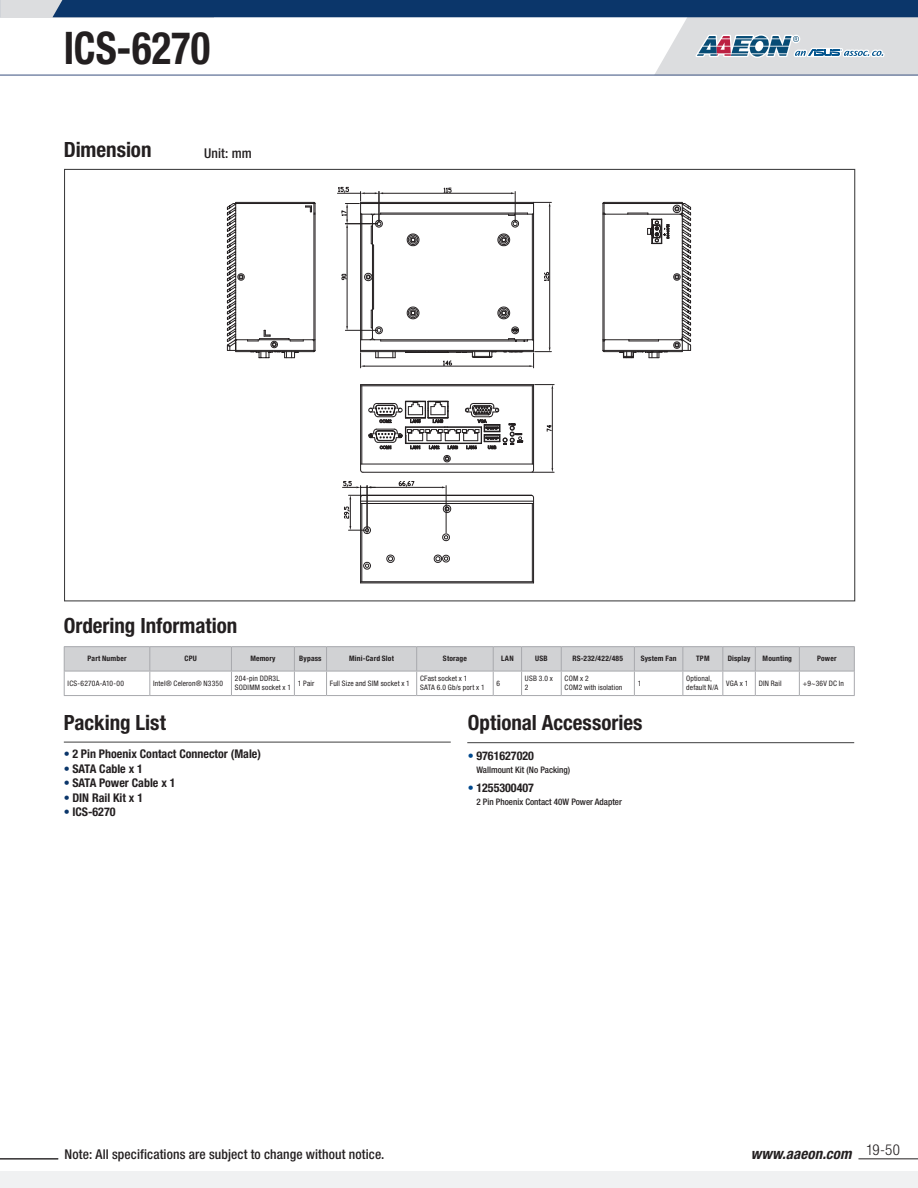
<style>
.page{position:relative;width:918px;height:1188px;background:#fff}
.page>*{position:absolute;margin:0;border:0;box-sizing:border-box;transform-origin:0 0}
.t1{font:700 condensed 45px "Helvetica Neue";color:#231f20;scale:.9 1}
.t2{font:700 condensed 21px "Helvetica Neue";color:#231f20}
.t3{font:italic 700 condensed 15px "Helvetica Neue";letter-spacing:.005em;color:#231f20}
.t4{font:500 condensed 13.5px "Helvetica Neue";letter-spacing:.01em;color:#231f20}
.t5{font:700 condensed 12px "Helvetica Neue";color:#231f20}
.t6{font:500 condensed 9px "Helvetica Neue";color:#231f20}
.t7{font:condensed 7.5px/9px "Helvetica Neue";letter-spacing:.025em;color:#231f20}
.t8{font:700 condensed 7.5px "Helvetica Neue";letter-spacing:.025em;color:#231f20}
.s1{color:#0b366a}
.s2{color:#01498e}
</style>
<div class="page">
<div style="left:0;top:0;width:214px;height:17px;background:#dcdddf"></div>
<hr style="left:858px;top:1158px;width:60px;height:1px;background:#231f20">
<div style="left:0;top:1172px;width:918px;height:16px;background:#f0f1f2"></div>
<hr style="left:0;top:1158px;width:58px;height:1px;background:#231f20">
<svg style="left:0;top:0;width:1px;height:17px"></svg>
<svg style="left:53px;top:0;width:865px;height:75px"></svg>
<hr style="left:0;top:75px;width:918px;height:1px;background:#39507e">
<svg style="left:64px;top:646px;width:791px;height:50px"></svg>
<hr style="left:522px;top:695px;width:39px;height:1px;background:#a8a9ad">
<hr style="left:561px;top:695px;width:73px;height:1px;background:#a8a9ad">
<hr style="left:634px;top:695px;width:49px;height:1px;background:#a8a9ad">
<hr style="left:683px;top:695px;width:40px;height:1px;background:#a8a9ad">
<hr style="left:723px;top:695px;width:32px;height:1px;background:#a8a9ad">
<hr style="left:755px;top:695px;width:44px;height:1px;background:#a8a9ad">
<hr style="left:799px;top:695px;width:56px;height:1px;background:#a8a9ad">
<hr style="left:64px;top:742px;width:387px;height:1px;background:#3e3e3f">
<hr style="left:467px;top:742px;width:387px;height:1px;background:#3e3e3f">
<hr style="left:365px;top:366px;width:164px;height:1px;background:#231f20">
<svg style="left:360px;top:353px;width:5px;height:15px"></svg>
<hr style="left:549px;top:207px;width:1px;height:140px;background:#231f20">
<svg style="left:534px;top:202px;width:17px;height:5px"></svg>
<svg style="left:544px;top:272px;width:5px;height:9px"></svg>
<hr style="left:515px;top:192px;width:1px;height:30px;background:#231f20">
<hr style="left:383px;top:193px;width:128px;height:1px;background:#231f20">
<svg style="left:443px;top:187px;width:9px;height:6px"></svg>
<hr style="left:446px;top:486px;width:1px;height:47px;background:#231f20">
<hr style="left:371px;top:487px;width:71px;height:1px;background:#231f20">
<svg style="left:399px;top:481px;width:16px;height:6px"></svg>
<svg style="left:375px;top:352px;width:21px;height:6px"></svg>
<svg style="left:341px;top:202px;width:193px;height:150px"></svg>
<hr style="left:360px;top:498px;width:1px;height:85px;background:#231f20">
<hr style="left:362px;top:503px;width:1px;height:79px;background:#231f20">
<hr style="left:532px;top:503px;width:1px;height:79px;background:#231f20">
<hr style="left:533px;top:498px;width:1px;height:85px;background:#231f20">
<hr style="left:361px;top:583px;width:173px;height:1px;background:#231f20">
<hr style="left:361px;top:581px;width:173px;height:1px;background:#231f20">
<hr style="left:361px;top:503px;width:173px;height:1px;background:#231f20">
<hr style="left:361px;top:501px;width:173px;height:1px;background:#231f20">
<hr style="left:363px;top:495px;width:168px;height:1px;background:#231f20">
<svg style="left:370px;top:309px;width:13px;height:32px"></svg>
<svg style="left:407px;top:307px;width:13px;height:12px"></svg>
<svg style="left:407px;top:234px;width:13px;height:12px"></svg>
<svg style="left:364px;top:273px;width:9px;height:8px"></svg>
<svg style="left:337px;top:186px;width:46px;height:60px"></svg>
<svg style="left:405px;top:351px;width:92px;height:15px"></svg>
<svg style="left:497px;top:307px;width:13px;height:12px"></svg>
<svg style="left:503px;top:326px;width:48px;height:42px"></svg>
<svg style="left:497px;top:234px;width:13px;height:12px"></svg>
<svg style="left:508px;top:213px;width:26px;height:15px"></svg>
<svg style="left:386px;top:555px;width:9px;height:8px"></svg>
<svg style="left:442px;top:533px;width:8px;height:8px"></svg>
<svg style="left:434px;top:555px;width:16px;height:8px"></svg>
<svg style="left:363px;top:562px;width:8px;height:8px"></svg>
<svg style="left:343px;top:481px;width:32px;height:53px"></svg>
<svg style="left:443px;top:505px;width:8px;height:8px"></svg>
<svg style="left:360px;top:384px;width:194px;height:89px"></svg>
<svg style="left:227px;top:202px;width:89px;height:156px"></svg>
<svg style="left:602px;top:202px;width:89px;height:157px"></svg>
<h1 class="t1" style="left:64px;top:21px;width:164px">ICS-6270</h1>
<h2 class="t2" style="left:64px;top:136px;width:89px">Dimension</h2>
<h3 class="t4" style="left:204px;top:145px;width:49px">Unit: mm</h3>
<h2 class="t2" style="left:64px;top:613px;width:175px">Ordering Information</h2>
<p class="t8" style="left:88px;top:654px;width:40px">Part Number</p>
<p class="t8" style="left:184px;top:654px;width:14px">CPU</p>
<p class="t8" style="left:250px;top:654px;width:27px">Memory</p>
<p class="t8" style="left:299px;top:654px;width:24px">Bypass</p>
<p class="t8" style="left:349px;top:654px;width:46px">Mini-Card Slot</p>
<p class="t8" style="left:443px;top:654px;width:26px">Storage</p>
<p class="t8" style="left:501px;top:654px;width:14px">LAN</p>
<p class="t8" style="left:535px;top:654px;width:14px">USB</p>
<p class="t8" style="left:572px;top:654px;width:52px">RS-232/422/485</p>
<p class="t8" style="left:641px;top:654px;width:37px">System Fan</p>
<p class="t8" style="left:696px;top:654px;width:15px">TPM</p>
<p class="t8" style="left:728px;top:654px;width:24px">Display</p>
<p class="t8" style="left:763px;top:654px;width:31px">Mounting</p>
<p class="t8" style="left:817px;top:654px;width:21px">Power</p>
<p class="t7" style="left:68px;top:679px;width:58px">ICS-6270A-A10-00</p>
<p class="t7" style="left:153px;top:679px;width:71px">Intel® Celeron® N3350</p>
<p class="t7" style="left:235px;top:674px;width:58px">204-pin DDR3L<br>SODIMM socket x 1</p>
<p class="t7" style="left:298px;top:679px;width:18px">1 Pair</p>
<p class="t7" style="left:330px;top:679px;width:81px">Full Size and SIM socket x 1</p>
<p class="t7" style="left:420px;top:674px;width:66px">CFast socket x 1<br>SATA 6.0 Gb/s port x 1</p>
<p class="t7" style="left:497px;top:679px;width:5px">6</p>
<p class="t7" style="left:525px;top:674px;width:29px">USB 3.0 x<br>2</p>
<p class="t7" style="left:565px;top:674px;width:59px">COM x 2<br>COM2 with isolation</p>
<p class="t7" style="left:638px;top:679px;width:5px">1</p>
<p class="t7" style="left:686px;top:674px;width:34px">Optional, default N/A</p>
<p class="t7" style="left:726px;top:679px;width:24px">VGA x 1</p>
<p class="t7" style="left:759px;top:679px;width:24px">DIN Rail</p>
<p class="t7" style="left:803px;top:679px;width:43px">+9~36V DC In</p>
<h2 class="t2" style="left:64px;top:709px;width:104px">Packing List</h2>
<h3 class="t5" style="left:64px;top:747px;width:199px"><span class="s1">•</span> 2 Pin Phoenix Contact Connector (Male)</h3>
<h3 class="t5" style="left:64px;top:761px;width:81px"><span class="s1">•</span> SATA Cable x 1</h3>
<h3 class="t5" style="left:64px;top:776px;width:113px"><span class="s1">•</span> SATA Power Cable x 1</h3>
<h3 class="t5" style="left:64px;top:790px;width:81px"><span class="s1">•</span> DIN Rail Kit x 1</h3>
<h3 class="t5" style="left:64px;top:804px;width:53px"><span class="s1">•</span> ICS-6270</h3>
<h2 class="t2" style="left:468px;top:709px;width:176px">Optional Accessories</h2>
<h3 class="t5" style="left:468px;top:749px;width:68px"><span class="s2">•</span> 9761627020</h3>
<p class="t6" style="left:476px;top:764px;width:95px">Wallmount Kit (No Packing)</p>
<h3 class="t5" style="left:468px;top:780px;width:68px"><span class="s2">•</span> 1255300407</h3>
<p class="t6" style="left:476px;top:796px;width:147px">2 Pin Phoenix Contact 40W Power Adapter</p>
<h3 class="t4" style="left:65px;top:1147px;width:321px">Note: All specifications are subject to change without notice.</h3>
<h3 class="t3" style="left:751px;top:1145px;width:150px">www.aaeon.com <sup>19-50</sup></h3>
</div>
